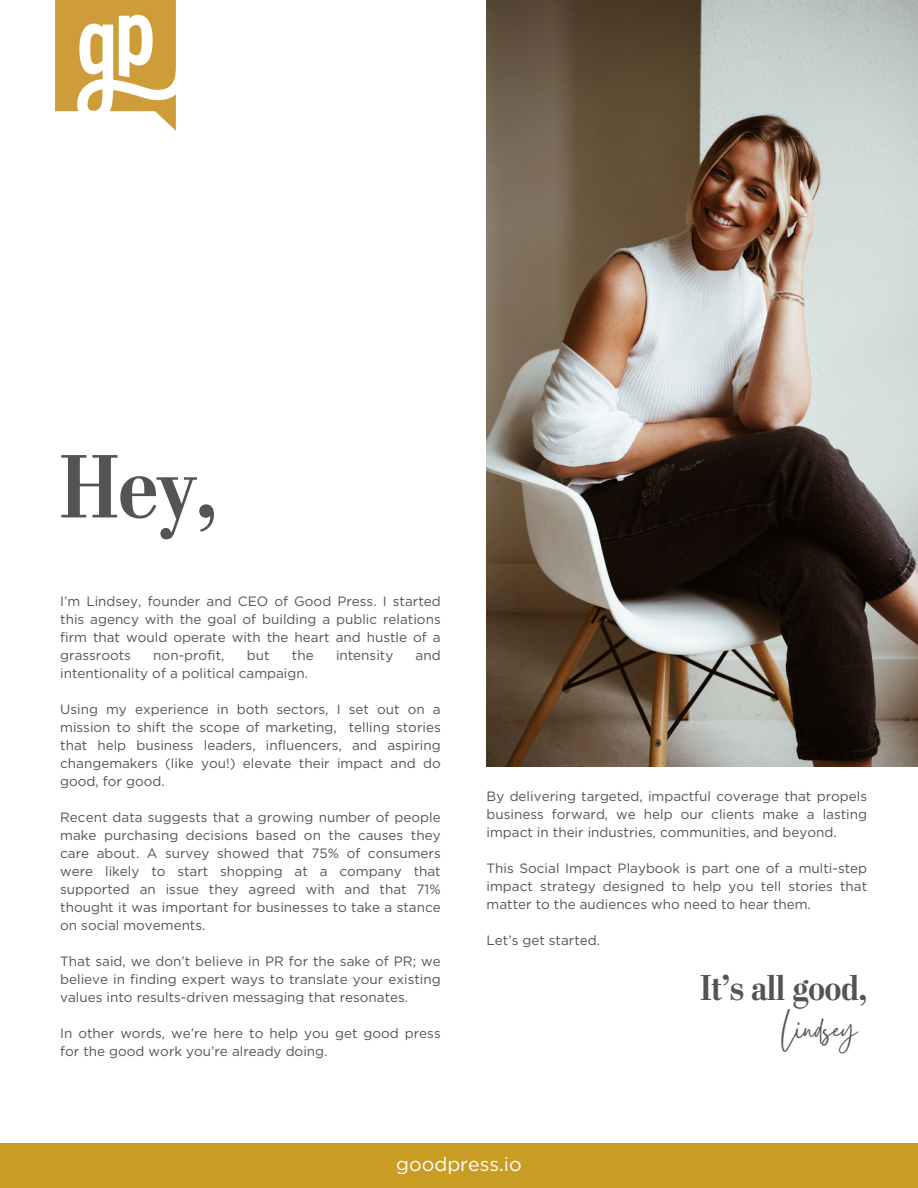
<style>
.page{position:relative;width:918px;height:1188px;background:#fff}
.page>*{position:absolute;margin:0;border:0;box-sizing:border-box;transform-origin:0 0}
.t1{font:700 90px "Stilson";color:#545454}
.t2{font:700 36px "Stilson";color:#545454}
.t3{font:36px "Gistesy";color:#545454}
.t4{font:19.5px "Gotham";color:#fff}
.t5{font:13.5px/18px "Gotham";color:#515351;text-align:justify}
</style>
<div class="page">
<div style="left:0;top:1144px;width:918px;height:44px;background:#c99d24"></div>
<img style="left:487px;top:0;width:431px;height:766px">
<img style="left:55px;top:0;width:121px;height:131px">
<p class="t1" style="left:60px;top:450px;width:158px">Hey,</p>
<p class="t5" style="left:60px;top:592px;width:382px">I’m Lindsey, founder and CEO of Good Press. I started this agency with the goal of building a public relations firm that would operate with the heart and hustle of a grassroots</p>
<p class="t5" style="left:153px;top:646px;width:73px">non-profit,</p>
<p class="t5" style="left:247px;top:646px;width:24px">but</p>
<p class="t5" style="left:292px;top:646px;width:23px">the</p>
<p class="t5" style="left:336px;top:646px;width:59px">intensity</p>
<p class="t5" style="left:416px;top:646px;width:27px">and</p>
<p class="t5" style="left:60px;top:664px;width:249px">intentionality of a political campaign.</p>
<p class="t5" style="left:60px;top:700px;width:382px">Using my experience in both sectors, I set out on a mission to shift the scope of marketing, telling stories that help business leaders, influencers, and aspiring changemakers (like you!) elevate their impact and do good, for good.</p>
<p class="t5" style="left:60px;top:808px;width:382px">Recent data suggests that a growing number of people make purchasing decisions based on the causes they care about. A survey showed that 75% of consumers were likely to start shopping at a company that supported an issue they agreed with and that 71% thought it was important for businesses to take a stance on social movements.</p>
<p class="t5" style="left:60px;top:952px;width:382px">That said, we don’t believe in PR for the sake of PR; we believe in finding expert ways to translate your existing values into results-driven messaging that resonates.</p>
<p class="t5" style="left:60px;top:1024px;width:382px">In other words, we’re here to help you get good press for the good work you’re already doing.</p>
<p class="t5" style="left:487px;top:787px;width:382px">By delivering targeted, impactful coverage that propels business forward, we help our clients make a lasting impact in their industries, communities, and beyond.</p>
<p class="t5" style="left:487px;top:859px;width:382px">This Social Impact Playbook is part one of a multi-step impact strategy designed to help you tell stories that matter to the audiences who need to hear them.</p>
<p class="t5" style="left:487px;top:931px;width:115px">Let’s get started.</p>
<p class="t2" style="left:701px;top:973px;width:168px">It’s all good,</p>
<p class="t3" style="left:782px;top:1005px;width:77px">Lindsey</p>
<p class="t4" style="left:396px;top:1152px;width:127px">goodpress.io</p>
</div>
